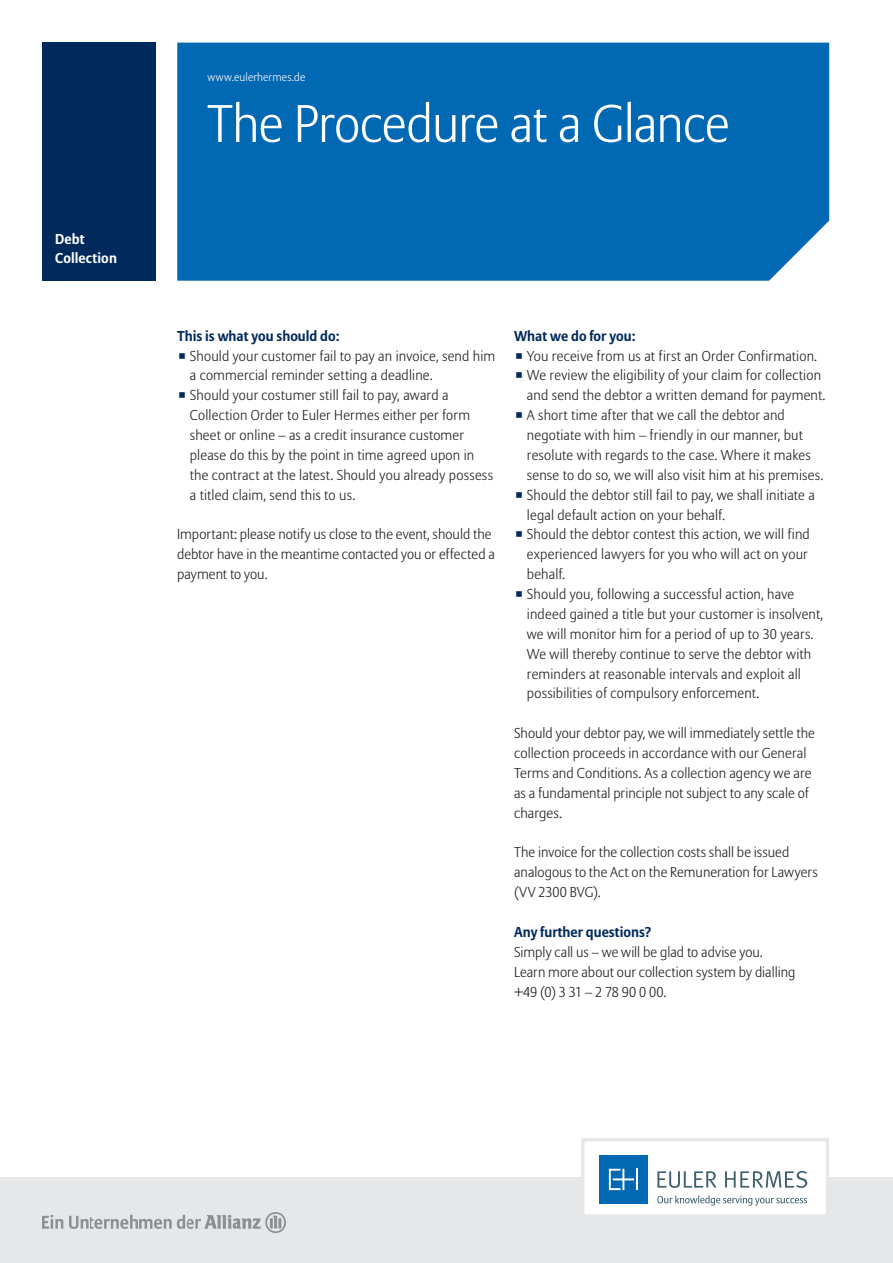
<style>
.page{position:relative;width:893px;height:1263px;background:#fff}
.page>*{position:absolute;margin:0;border:0;box-sizing:border-box;transform-origin:0 0}
.t1{font:300 52.5px "Allianz Sans";letter-spacing:-.015em;color:#fff}
.t2{font:300 14.25px/19.8px "Allianz Sans";letter-spacing:.01em;color:#231f20}
.t3{font:700 14.25px "Allianz Sans";color:#002a5b}
.t4{font:700 14.25px/18.5px "Allianz Sans";letter-spacing:.01em;color:#fff}
.t5{font:300 11.25px "Allianz Sans";letter-spacing:.015em;color:#fff}
.s1{color:#002a5b}
</style>
<div class="page">
<div style="left:0;top:1178px;width:893px;height:85px;background:#e6e7e9"></div>
<div style="left:42px;top:43px;width:114px;height:238px;background:#002a5b"></div>
<img style="left:42px;top:1213px;width:243px;height:20px">
<div style="left:177px;top:43px;width:652px;height:238px;background:#0168b3"></div>
<svg style="left:579px;top:1138px;width:252px;height:76px"></svg>
<p class="t4" style="left:55px;top:231px;width:63px">Debt<br>Collection</p>
<p class="t5" style="left:207px;top:72px;width:100px">www.eulerhermes.de</p>
<h1 class="t1" style="left:207px;top:101px;width:524px">The Procedure at a Glance</h1>
<p class="t3" style="left:177px;top:330px;width:164px">This is what you should do:</p>
<p class="t2" style="left:177px;top:347px;width:320px"><span class="s1">◾</span> Should your customer fail to pay an invoice, send him</p>
<p class="t2" style="left:190px;top:367px;width:244px">a commercial reminder setting a deadline.</p>
<p class="t2" style="left:177px;top:387px;width:273px"><span class="s1">◾</span> Should your costumer still fail to pay, award a</p>
<p class="t2" style="left:190px;top:407px;width:282px">Collection Order to Euler Hermes either per form</p>
<p class="t2" style="left:190px;top:426px;width:276px">sheet or online – as a credit insurance customer</p>
<p class="t2" style="left:190px;top:446px;width:286px">please do this by the point in time agreed upon in</p>
<p class="t2" style="left:190px;top:466px;width:305px">the contract at the latest. Should you already possess</p>
<p class="t2" style="left:190px;top:486px;width:167px">a titled claim, send this to us.</p>
<p class="t2" style="left:177px;top:526px;width:319px">Important: please notify us close to the event, should the debtor have in the meantime contacted you or effected a payment to you.</p>
<p class="t3" style="left:514px;top:330px;width:123px">What we do for you:</p>
<p class="t2" style="left:514px;top:347px;width:305px"><span class="s1">◾</span> You receive from us at first an Order Confirmation.</p>
<p class="t2" style="left:514px;top:367px;width:308px"><span class="s1">◾</span> We review the eligibility of your claim for collection</p>
<p class="t2" style="left:527px;top:387px;width:300px">and send the debtor a written demand for payment.</p>
<p class="t2" style="left:514px;top:407px;width:272px"><span class="s1">◾</span> A short time after that we call the debtor and</p>
<p class="t2" style="left:527px;top:426px;width:278px">negotiate with him – friendly in our manner, but</p>
<p class="t2" style="left:527px;top:446px;width:285px">resolute with regards to the case. Where it makes</p>
<p class="t2" style="left:527px;top:466px;width:298px">sense to do so, we will also visit him at his premises.</p>
<p class="t2" style="left:514px;top:486px;width:302px"><span class="s1">◾</span> Should the debtor still fail to pay, we shall initiate a</p>
<p class="t2" style="left:527px;top:506px;width:200px">legal default action on your behalf.</p>
<p class="t2" style="left:514px;top:526px;width:297px"><span class="s1">◾</span> Should the debtor contest this action, we will find</p>
<p class="t2" style="left:527px;top:546px;width:282px">experienced lawyers for you who will act on your</p>
<p class="t2" style="left:527px;top:566px;width:40px">behalf.</p>
<p class="t2" style="left:514px;top:585px;width:282px"><span class="s1">◾</span> Should you, following a successful action, have</p>
<p class="t2" style="left:527px;top:605px;width:298px">indeed gained a title but your customer is insolvent,</p>
<p class="t2" style="left:527px;top:625px;width:288px">we will monitor him for a period of up to 30 years.</p>
<p class="t2" style="left:527px;top:645px;width:286px">We will thereby continue to serve the debtor with</p>
<p class="t2" style="left:527px;top:665px;width:275px">reminders at reasonable intervals and exploit all</p>
<p class="t2" style="left:527px;top:685px;width:234px">possibilities of compulsory enforcement.</p>
<p class="t2" style="left:514px;top:724px;width:302px">Should your debtor pay, we will immediately settle the collection proceeds in accordance with our General Terms and Conditions. As a collection agency we are as a fundamental principle not subject to any scale of charges.</p>
<p class="t2" style="left:514px;top:844px;width:305px">The invoice for the collection costs shall be issued analogous to the Act on the Remuneration for Lawyers (VV 2300 BVG).</p>
<p class="t3" style="left:514px;top:926px;width:139px">Any further questions?</p>
<p class="t2" style="left:514px;top:943px;width:283px">Simply call us – we will be glad to advise you.<br>Learn more about our collection system by dialling +49 (0) 3 31 – 2 78 90 0 00.</p>
</div>
